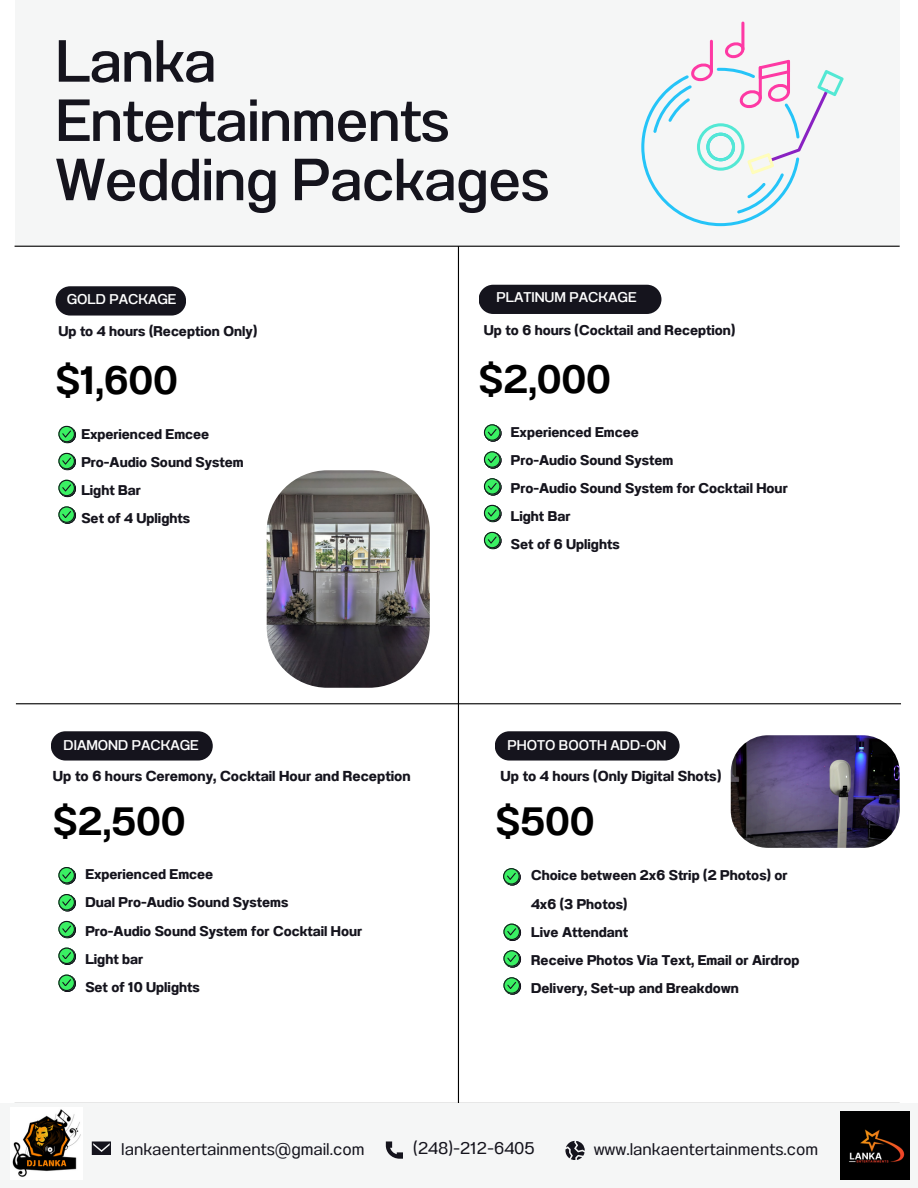
<style>
.page{position:relative;width:918px;height:1188px;background:#fff}
.page>*{position:absolute;margin:0;border:0;box-sizing:border-box;transform-origin:0 0}
.t1{font:500 59.25px/59.2px "Anantason";letter-spacing:-.015em;color:#15141d}
.t2{font:600 39.45px "Anantason";color:#000}
.t3{font:16.95px "Anantason";color:#15141d}
.t4{font:700 14.4px "Anantason";color:#15141d}
.t5{font:700 14.1px "Anantason";color:#15141d}
.t6{font:500 14.1px "Anantason";color:#fff}
</style>
<div class="page">
<div style="left:15px;top:0;width:885px;height:246px;background:#f5f6f6"></div>
<hr style="left:458px;top:246px;width:1px;height:857px;background:#000">
<hr style="left:15px;top:246px;width:885px;height:1px;background:#000">
<hr style="left:16px;top:703px;width:885px;height:1px;background:#000">
<svg style="left:58px;top:426px;width:18px;height:17px"></svg>
<svg style="left:58px;top:867px;width:18px;height:17px"></svg>
<svg style="left:484px;top:424px;width:17px;height:18px"></svg>
<svg style="left:58px;top:453px;width:18px;height:17px"></svg>
<svg style="left:58px;top:894px;width:18px;height:17px"></svg>
<svg style="left:484px;top:451px;width:17px;height:18px"></svg>
<svg style="left:58px;top:480px;width:18px;height:17px"></svg>
<svg style="left:58px;top:921px;width:18px;height:17px"></svg>
<svg style="left:484px;top:478px;width:17px;height:18px"></svg>
<svg style="left:58px;top:506px;width:18px;height:18px"></svg>
<svg style="left:58px;top:948px;width:18px;height:17px"></svg>
<svg style="left:58px;top:975px;width:18px;height:17px"></svg>
<svg style="left:484px;top:505px;width:17px;height:17px"></svg>
<svg style="left:484px;top:532px;width:17px;height:17px"></svg>
<div style="left:56px;top:286px;width:130px;height:30px;background:#15141d;border-radius:15px"></div>
<div style="left:51px;top:731px;width:162px;height:30px;background:#15141d;border-radius:15px"></div>
<div style="left:479px;top:285px;width:182px;height:29px;background:#15141d;border-radius:15px"></div>
<div style="left:0;top:1103px;width:918px;height:85px;background:#f5f6f6"></div>
<svg style="left:92px;top:1141px;width:19px;height:14px"></svg>
<svg style="left:565px;top:1141px;width:20px;height:19px"></svg>
<svg style="left:386px;top:1141px;width:17px;height:17px"></svg>
<hr style="left:741px;top:22px;width:3px;height:29px;background:#fe39a4;border-radius:2px">
<svg style="left:641px;top:42px;width:203px;height:184px"></svg>
<hr style="left:710px;top:40px;width:3px;height:33px;background:#fe39a4;border-radius:2px">
<div style="left:495px;top:731px;width:185px;height:30px;background:#15141d;border-radius:15px"></div>
<svg style="left:503px;top:868px;width:18px;height:18px"></svg>
<svg style="left:503px;top:924px;width:18px;height:17px"></svg>
<svg style="left:503px;top:950px;width:18px;height:18px"></svg>
<svg style="left:503px;top:977px;width:18px;height:18px"></svg>
<img style="left:841px;top:1111px;width:68px;height:69px">
<img style="left:12px;top:1109px;width:69px;height:68px">
<img style="left:267px;top:470px;width:163px;height:217px;border-radius:61px">
<img style="left:731px;top:735px;width:169px;height:113px;border-radius:37px">
<p class="t1" style="left:56px;top:32px;width:496px">Lanka<br>Entertainments<br>Wedding Packages</p>
<p class="t6" style="left:67px;top:290px;width:111px">GOLD PACKAGE</p>
<h2 class="t6" style="left:497px;top:289px;width:141px">PLATINUM PACKAGE</h2>
<p class="t5" style="left:58px;top:323px;width:200px">Up to 4 hours (Reception Only)</p>
<p class="t5" style="left:484px;top:322px;width:253px">Up to 6 hours (Cocktail and Reception)</p>
<p class="t2" style="left:56px;top:357px;width:124px">$1,600</p>
<p class="t2" style="left:479px;top:356px;width:134px">$2,000</p>
<h2 class="t5" style="left:81px;top:426px;width:129px">Experienced Emcee</h2>
<p class="t5" style="left:81px;top:454px;width:164px">Pro-Audio Sound System</p>
<p class="t5" style="left:81px;top:482px;width:61px">Light Bar</p>
<p class="t5" style="left:81px;top:510px;width:110px">Set of 4 Uplights</p>
<p class="t5" style="left:511px;top:423px;width:129px">Experienced Emcee</p>
<p class="t5" style="left:511px;top:452px;width:164px">Pro-Audio Sound System</p>
<p class="t5" style="left:511px;top:480px;width:278px">Pro-Audio Sound System for Cocktail Hour</p>
<p class="t5" style="left:511px;top:508px;width:61px">Light Bar</p>
<p class="t5" style="left:511px;top:536px;width:110px">Set of 6 Uplights</p>
<p class="t6" style="left:64px;top:737px;width:137px">DIAMOND PACKAGE</p>
<p class="t6" style="left:508px;top:737px;width:160px">PHOTO BOOTH ADD-ON</p>
<p class="t4" style="left:53px;top:767px;width:359px">Up to 6 hours Ceremony, Cocktail Hour and Reception</p>
<h2 class="t4" style="left:501px;top:767px;width:222px">Up to 4 hours (Only Digital Shots)</h2>
<p class="t2" style="left:53px;top:799px;width:134px">$2,500</p>
<h2 class="t2" style="left:495px;top:799px;width:101px">$500</h2>
<p class="t5" style="left:85px;top:866px;width:129px">Experienced Emcee</p>
<p class="t5" style="left:85px;top:894px;width:204px">Dual Pro-Audio Sound Systems</p>
<p class="t5" style="left:85px;top:922px;width:278px">Pro-Audio Sound System for Cocktail Hour</p>
<p class="t5" style="left:85px;top:951px;width:59px">Light bar</p>
<p class="t5" style="left:85px;top:979px;width:116px">Set of 10 Uplights</p>
<p class="t5" style="left:531px;top:867px;width:258px">Choice between 2x6 Strip (2 Photos) or</p>
<p class="t5" style="left:531px;top:895px;width:98px">4x6 (3 Photos)</p>
<p class="t5" style="left:531px;top:924px;width:99px">Live Attendant</p>
<p class="t5" style="left:531px;top:952px;width:270px">Receive Photos Via Text, Email or Airdrop</p>
<p class="t5" style="left:531px;top:980px;width:209px">Delivery, Set-up and Breakdown</p>
<p class="t3" style="left:121px;top:1139px;width:245px">lankaentertainments@gmail.com</p>
<h4 class="t3" style="left:413px;top:1138px;width:123px">(248)-212-6405</h4>
<h4 class="t3" style="left:594px;top:1139px;width:226px">www.lankaentertainments.com</h4>
</div>
